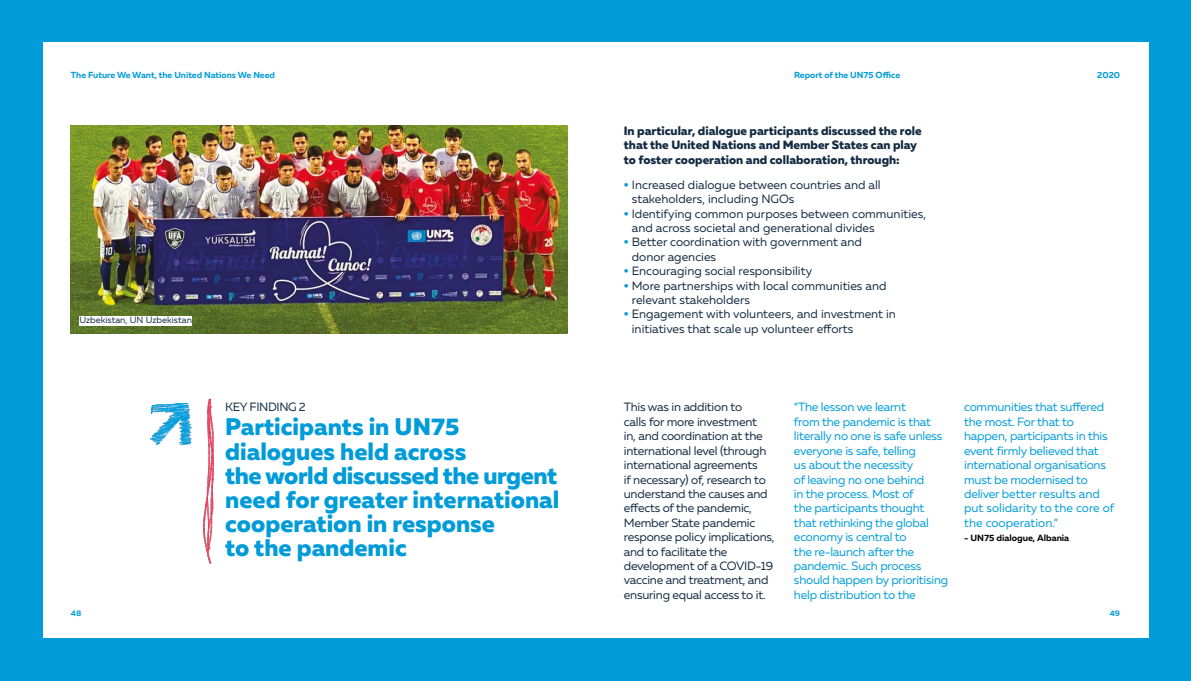
<style>
.page{position:relative;width:1191px;height:681px;background:#fff}
.page>*{position:absolute;margin:0;border:0;box-sizing:border-box;transform-origin:0 0}
.t1{font:800 24px/24px "Muller";color:#009bd9}
.t2{font:12px/14.4px "Muller";letter-spacing:-.005em;color:#132b41}
.t3{font:12px/14.4px "Muller";letter-spacing:-.02em;color:#009bd9}
.t4{font:800 12px/14.4px "Muller";color:#132b41}
.t5{font:12px "Muller";letter-spacing:-.03em;color:#132b41}
.t6{font:9px "Muller";color:#132b41}
.t7{font:700 9px "Muller";color:#000}
.t8{font:700 8.8px "Muller";color:#009bd9}
.t9{font:700 8px "Muller";color:#009bd9}
.s1{font-weight:800;color:#009bd9}
</style>
<div class="page">
<div style="left:0;top:0;width:1191px;height:680px;background:#009bd9"></div>
<div style="left:43px;top:43px;width:1105px;height:595px;background:#fff"></div>
<img style="left:203px;top:398px;width:10px;height:165px">
<img style="left:150px;top:403px;width:41px;height:41px">
<img style="left:71px;top:126px;width:496px;height:207px">
<div style="left:79px;top:316px;width:113px;height:9px;background:#fff"></div>
<p class="t8" style="left:71px;top:69px;width:205px">The Future We Want, the United Nations We Need</p>
<p class="t6" style="left:79px;top:314px;width:114px">Uzbekistan, UN Uzbekistan</p>
<p class="t5" style="left:225px;top:399px;width:82px">KEY FINDING 2</p>
<h1 class="t1" style="left:225px;top:415px;width:336px">Participants in UN75 dialogues held across<br>the world discussed the urgent need for greater international cooperation in response<br>to the pandemic</h1>
<p class="t8" style="left:794px;top:70px;width:108px">Report of the UN75 Office</p>
<p class="t8" style="left:1097px;top:69px;width:24px">2020</p>
<p class="t4" style="left:624px;top:124px;width:299px">In particular, dialogue participants discussed the role that the United Nations and Member States can play to foster cooperation and collaboration, through:</p>
<p class="t2" style="left:632px;top:177px;width:250px;text-indent:-8px"><span class="s1">•</span> Increased dialogue between countries and all stakeholders, including NGOs</p>
<p class="t2" style="left:632px;top:206px;width:296px;text-indent:-8px"><span class="s1">•</span> Identifying common purposes between communities, and across societal and generational divides</p>
<p class="t2" style="left:632px;top:235px;width:232px;text-indent:-8px"><span class="s1">•</span> Better coordination with government and donor agencies</p>
<p class="t2" style="left:624px;top:263px;width:190px"><span class="s1">•</span> Encouraging social responsibility</p>
<p class="t2" style="left:632px;top:278px;width:256px;text-indent:-8px"><span class="s1">•</span> More partnerships with local communities and relevant stakeholders</p>
<p class="t2" style="left:632px;top:307px;width:266px;text-indent:-8px"><span class="s1">•</span> Engagement with volunteers, and investment in initiatives that scale up volunteer efforts</p>
<p class="t2" style="left:624px;top:400px;width:152px">This was in addition to<br>calls for more investment<br>in, and coordination at the international level (through international agreements<br>if necessary) of, research to understand the causes and effects of the pandemic,<br>Member State pandemic response policy implications, and to facilitate the development of a COVID-19 vaccine and treatment, and ensuring equal access to it.</p>
<p class="t3" style="left:794px;top:400px;width:156px">“The lesson we learnt<br>from the pandemic is that literally no one is safe unless everyone is safe, telling<br>us about the necessity<br>of leaving no one behind<br>in the process. Most of<br>the participants thought that rethinking the global economy is central to<br>the re-launch after the pandemic. Such process should happen by prioritising help distribution to the</p>
<p class="t3" style="left:964px;top:400px;width:152px">communities that suffered the most. For that to happen, participants in this event firmly believed that international organisations must be modernised to deliver better results and put solidarity to the core of the cooperation.”</p>
<p class="t7" style="left:964px;top:532px;width:107px">- UN75 dialogue, Albania</p>
<p class="t9" style="left:71px;top:608px;width:12px">48</p>
<p class="t9" style="left:1109px;top:608px;width:12px">49</p>
</div>
